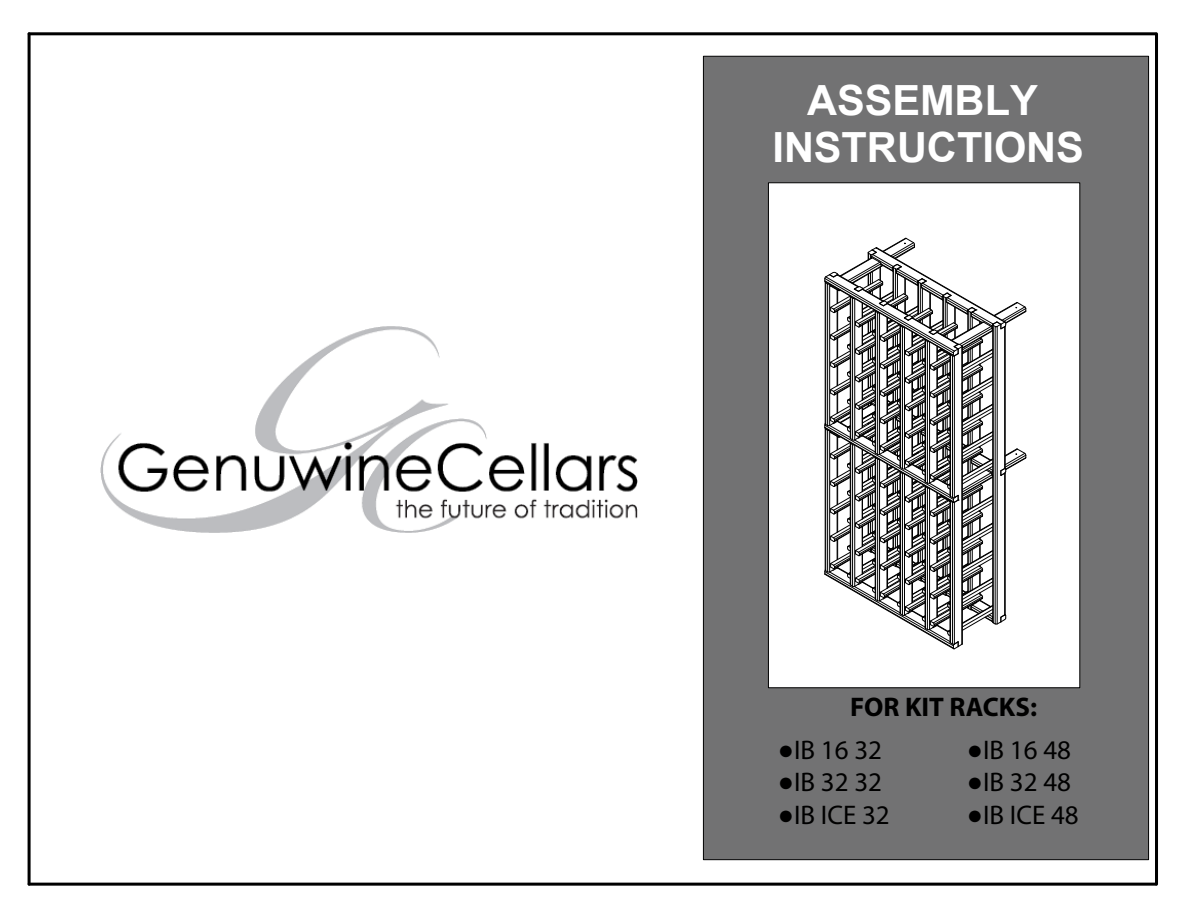
<style>
.page{position:relative;width:1188px;height:918px;background:#fff}
.page>*{position:absolute;margin:0;border:0;box-sizing:border-box;transform-origin:0 0}
.t1{font:700 41.55px/46.8px "Arial";color:#fff;text-align:center}
.t2{font:27px "Myriad Pro";color:#000}
.t3{font:700 27px "Myriad Pro";color:#000}
.s1{font-family:"Arial Narrow";font-weight:700}
</style>
<div class="page">
<svg style="left:705px;top:58px;width:442px;height:800px;fill:#727273"></svg>
<div style="left:768px;top:182px;width:312px;height:506px;border:1px solid #000"></div>
<hr style="left:28px;top:34px;width:3px;height:850px;background:#000">
<hr style="left:29px;top:883px;width:1127px;height:3px;background:#000">
<hr style="left:29px;top:32px;width:1127px;height:3px;background:#000">
<hr style="left:1155px;top:34px;width:3px;height:850px;background:#000">
<img style="left:100px;top:326px;width:538px;height:206px">
<svg style="left:824px;top:237px;width:203px;height:413px"></svg>
<h1 class="t1" style="left:772px;top:78px;width:313px">ASSEMBLY<br>INSTRUCTIONS</h1>
<p class="t3" style="left:850px;top:689px;width:189px">FOR KIT RACKS:</p>
<p class="t2" style="left:778px;top:733px;width:106px"><span class="s1">●</span>IB 16 32</p>
<p class="t2" style="left:778px;top:766px;width:106px"><span class="s1">●</span>IB 32 32</p>
<p class="t2" style="left:778px;top:798px;width:113px"><span class="s1">●</span>IB ICE 32</p>
<p class="t2" style="left:967px;top:733px;width:106px"><span class="s1">●</span>IB 16 48</p>
<p class="t2" style="left:967px;top:766px;width:106px"><span class="s1">●</span>IB 32 48</p>
<p class="t2" style="left:967px;top:798px;width:113px"><span class="s1">●</span>IB ICE 48</p>
</div>
